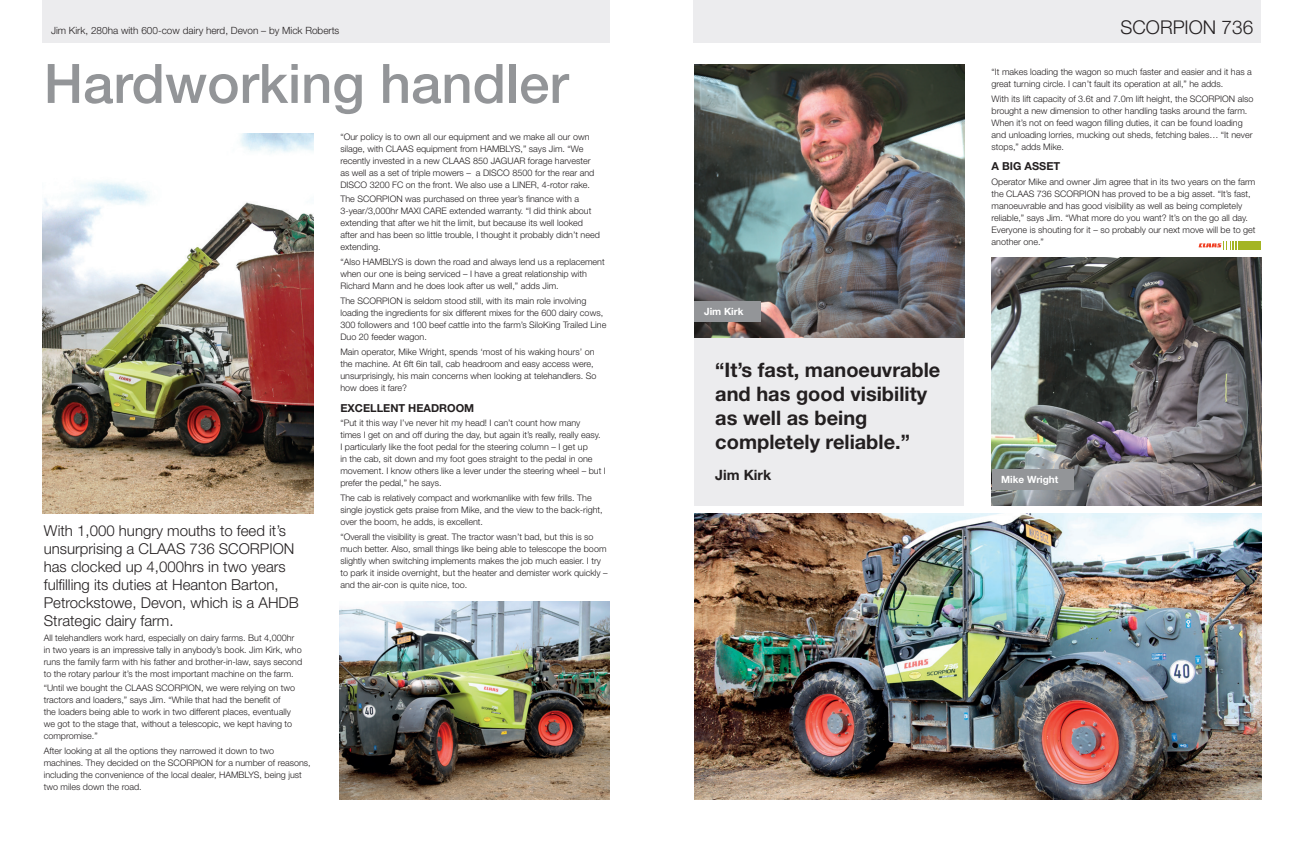
<style>
.page{position:relative;width:1304px;height:842px;background:#fff}
.page>*{position:absolute;margin:0;border:0;box-sizing:border-box;transform-origin:0 0}
.t1{font:500 54.5px "Helvetica Neue LT Std";color:#939598}
.t2{font:700 20px/24px "Helvetica Neue LT Std";color:#231f20}
.t3{font:300 19px "Helvetica Neue LT Std";color:#231f20}
.t4{font:300 15px/18px "Helvetica Neue LT Std";color:#231f20}
.t5{font:700 14.2px "Helvetica Neue LT Std";color:#231f20}
.t6{font:700 11px "Helvetica Neue LT Std";color:#231f20}
.t7{font:300 10px "Helvetica Neue LT Std";color:#231f20}
.t8{font:700 10px "Helvetica Neue LT Std";color:#fff}
.t9{font:300 9px/12px "Helvetica Neue LT Std";color:#231f20}
</style>
<div class="page">
<div style="left:42px;top:0;width:567px;height:43px;background:#ececee"></div>
<img style="left:43px;top:133px;width:271px;height:380px">
<img style="left:340px;top:601px;width:269px;height:198px">
<div style="left:693px;top:0;width:567px;height:43px;background:#ececee"></div>
<div style="left:694px;top:337px;width:270px;height:169px;background:#ececee"></div>
<img style="left:694px;top:64px;width:270px;height:273px">
<img style="left:694px;top:513px;width:567px;height:286px">
<img style="left:992px;top:257px;width:270px;height:249px">
<div style="left:992px;top:469px;width:81px;height:21px;background:#939598"></div>
<div style="left:694px;top:301px;width:67px;height:21px;background:#939598"></div>
<div style="left:1241px;top:241px;width:19px;height:9px;background:#a4b523"></div>
<svg style="left:1199px;top:241px;width:42px;height:9px"></svg>
<p class="t7" style="left:51px;top:25px;width:290px">Jim Kirk, 280ha with 600-cow dairy herd, Devon – by Mick Roberts</p>
<h1 class="t1" style="left:44px;top:51px;width:526px">Hardworking handler</h1>
<h3 class="t4" style="left:44px;top:521px;width:257px">With 1,000 hungry mouths to feed it’s unsurprising a CLAAS 736 SCORPION has clocked up 4,000hrs in two years fulfilling its duties at Heanton Barton, Petrockstowe, Devon, which is a AHDB Strategic dairy farm.</h3>
<p class="t9" style="left:44px;top:631px;width:260px">All telehandlers work hard, especially on dairy farms. But 4,000hr in two years is an impressive tally in anybody’s book. Jim Kirk, who runs the family farm with his father and brother-in-law, says second to the rotary parlour it’s the most important machine on the farm.</p>
<p class="t9" style="left:44px;top:682px;width:253px">“Until we bought the CLAAS SCORPION, we were relying on two tractors and loaders,” says Jim. “While that had the benefit of<br>the loaders being able to work in two different places, eventually we got to the stage that, without a telescopic, we kept having to compromise.”</p>
<p class="t9" style="left:44px;top:745px;width:268px">After looking at all the options they narrowed it down to two machines. They decided on the SCORPION for a number of reasons, including the convenience of the local dealer, HAMBLYS, being just two miles down the road.</p>
<p class="t9" style="left:340px;top:130px;width:255px">“Our policy is to own all our equipment and we make all our own silage, with CLAAS equipment from HAMBLYS,” says Jim. “We recently invested in a new CLAAS 850 JAGUAR forage harvester as well as a set of triple mowers – a DISCO 8500 for the rear and DISCO 3200 FC on the front. We also use a LINER, 4-rotor rake.</p>
<p class="t9" style="left:340px;top:193px;width:261px">The SCORPION was purchased on three year’s finance with a 3-year/3,000hr MAXI CARE extended warranty. “I did think about extending that after we hit the limit, but because its well looked after and has been so little trouble, I thought it probably didn’t need extending.</p>
<p class="t9" style="left:340px;top:256px;width:266px">“Also HAMBLYS is down the road and always lend us a replacement when our one is being serviced – I have a great relationship with<br>Richard Mann and he does look after us well,” adds Jim.</p>
<p class="t9" style="left:340px;top:295px;width:267px">The SCORPION is seldom stood still, with its main role involving loading the ingredients for six different mixes for the 600 dairy cows, 300 followers and 100 beef cattle into the farm’s SiloKing Trailed Line Duo 20 feeder wagon.</p>
<p class="t9" style="left:340px;top:346px;width:258px">Main operator, Mike Wright, spends ‘most of his waking hours’ on the machine. At 6ft 6in tall, cab headroom and easy access were, unsurprisingly, his main concerns when looking at telehandlers. So how does it fare?</p>
<p class="t6" style="left:340px;top:401px;width:135px">EXCELLENT HEADROOM</p>
<p class="t9" style="left:340px;top:417px;width:267px">“Put it this way I’ve never hit my head! I can’t count how many<br>times I get on and off during the day, but again it’s really, really easy.<br>I particularly like the foot pedal for the steering column – I get up<br>in the cab, sit down and my foot goes straight to the pedal in one movement. I know others like a lever under the steering wheel – but I prefer the pedal,” he says.</p>
<p class="t9" style="left:340px;top:492px;width:264px">The cab is relatively compact and workmanlike with few frills. The single joystick gets praise from Mike, and the view to the back-right, over the boom, he adds, is excellent.</p>
<p class="t9" style="left:340px;top:531px;width:269px">“Overall the visibility is great. The tractor wasn’t bad, but this is so much better. Also, small things like being able to telescope the boom slightly when switching implements makes the job much easier. I try to park it inside overnight, but the heater and demister work quickly – and the air-con is quite nice, too.</p>
<p class="t8" style="left:704px;top:305px;width:41px">Jim Kirk</p>
<h2 class="t2" style="left:715px;top:358px;width:227px">“It’s fast, manoeuvrable and has good visibility as well as being completely reliable.”</h2>
<h3 class="t5" style="left:715px;top:466px;width:58px">Jim Kirk</h3>
<h3 class="t3" style="left:1121px;top:16px;width:134px">SCORPION 736</h3>
<p class="t9" style="left:992px;top:66px;width:262px">“It makes loading the wagon so much faster and easier and it has a great turning circle. I can’t fault its operation at all,” he adds.</p>
<p class="t9" style="left:992px;top:92px;width:263px">With its lift capacity of 3.6t and 7.0m lift height, the SCORPION also brought a new dimension to other handling tasks around the farm.<br>When it’s not on feed wagon filling duties, it can be found loading and unloading lorries, mucking out sheds, fetching bales… “It never stops,” adds Mike.</p>
<p class="t6" style="left:992px;top:160px;width:70px">A BIG ASSET</p>
<p class="t9" style="left:992px;top:176px;width:265px">Operator Mike and owner Jim agree that in its two years on the farm the CLAAS 736 SCORPION has proved to be a big asset. “It’s fast, manoeuvrable and has good visibility as well as being completely reliable,” says Jim. “What more do you want? It’s on the go all day.<br>Everyone is shouting for it – so probably our next move will be to get another one.”</p>
<p class="t8" style="left:1001px;top:473px;width:59px">Mike Wright</p>
</div>
